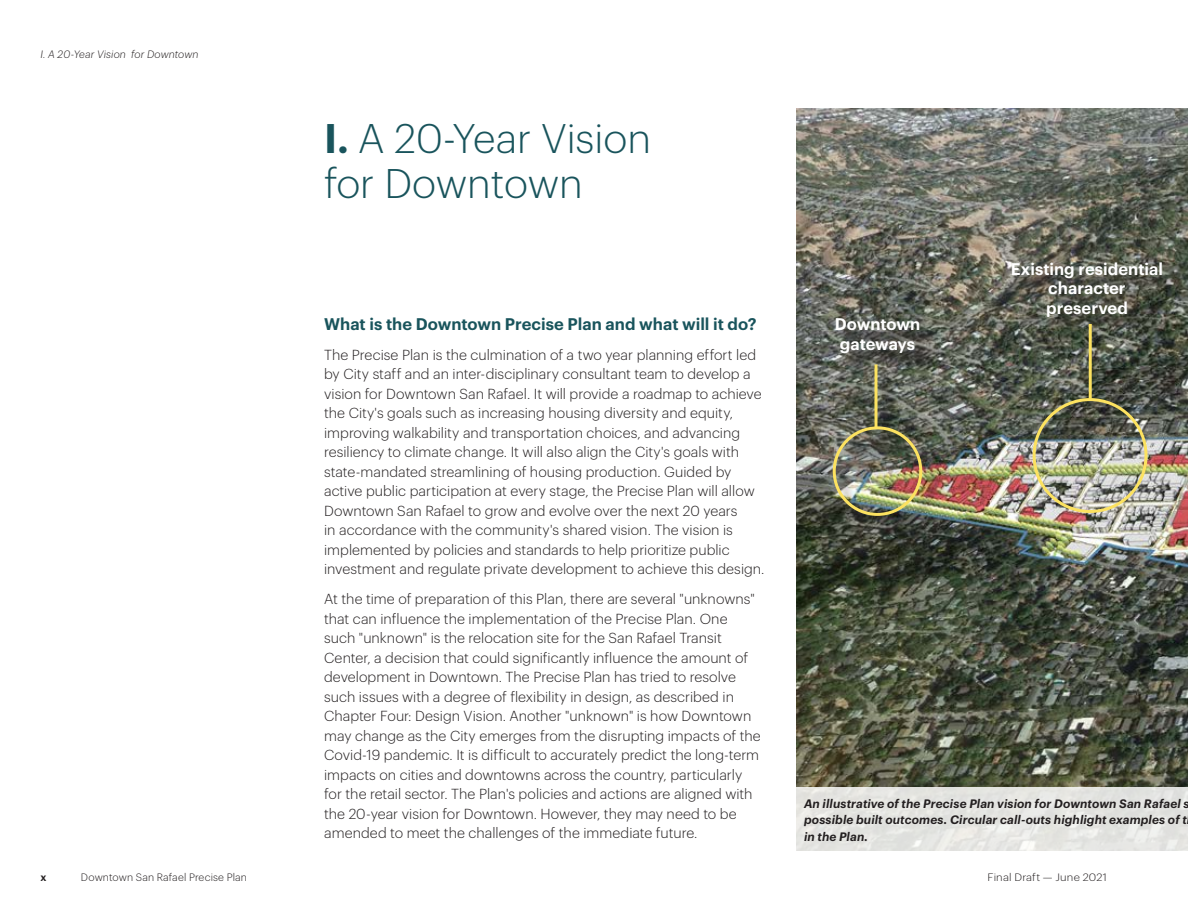
<style>
.page{position:relative;width:1188px;height:918px;background:#fff}
.page>*{position:absolute;margin:0;border:0;box-sizing:border-box;transform-origin:0 0}
.D01_Section_Title{font:300 40.5px/45px "Graphik";color:#19545c}
.D02_Intro{font:600 16.5px/19.5px "Graphik";color:#fff;text-align:center}
.D03_Subsection{font:600 16.5px "Graphik";color:#19545c}
.E01_Body_Text{font:300 14.25px/19.5px "Graphik";color:#231f20}
.F01_Caption{font:italic 600 12px/16.5px "Graphik";letter-spacing:.01em;color:#231f20}
.t1{font:300 10.5px "Graphik";letter-spacing:.015em;color:#231f20}
.t2{font:italic 300 10.5px "Graphik";letter-spacing:.01em;color:#231f20}
.t3{font:300 10.5px "Graphik";letter-spacing:.015em;color:#231f20;scale:1.07 1}
.t4{font:600 10.5px "Graphik";color:#231f20}
.s1{font-weight:600}
</style>
<div class="page">
<img style="left:796px;top:108px;width:392px;height:679px">
<svg style="left:796px;top:787px;width:392px;height:64px;background:#e4e5e1"></svg>
<div style="left:836px;top:321px;width:105px;height:214px;background:#231f20;opacity:.5"></div>
<div style="left:833px;top:426px;width:89px;height:90px;border:3px solid #fce260;border-radius:50%"></div>
<div style="left:838px;top:320px;width:100px;height:50px;background:#231f20;opacity:.75"></div>
<svg style="left:874px;top:364px;width:4px;height:63px"></svg>
<div style="left:1015px;top:264px;width:165px;height:70px;background:#231f20;opacity:.75"></div>
<div style="left:1033px;top:398px;width:115px;height:115px;border:3px solid #fce260;border-radius:50%"></div>
<hr style="left:1089px;top:324px;width:3px;height:75px;background:#fce260">
<p class="t2" style="left:40px;top:46px;width:160px">I. A 20-Year Vision for Downtown</p>
<p class="D01_Section_Title" style="left:324px;top:113px;width:328px"><span class="s1">I.</span> A 20-Year Vision for Downtown</p>
<p class="D03_Subsection" style="left:324px;top:311px;width:434px">What is the Downtown Precise Plan and what will it do?</p>
<p class="E01_Body_Text" style="left:324px;top:344px;width:442px">The Precise Plan is the culmination of a two year planning effort led by City staff and an inter-disciplinary consultant team to develop a vision for Downtown San Rafael. It will provide a roadmap to achieve the City's goals such as increasing housing diversity and equity, improving walkability and transportation choices, and advancing resiliency to climate change. It will also align the City's goals with state-mandated streamlining of housing production. Guided by active public participation at every stage, the Precise Plan will allow Downtown San Rafael to grow and evolve over the next 20 years<br>in accordance with the community's shared vision. The vision is implemented by policies and standards to help prioritize public investment and regulate private development to achieve this design.</p>
<p class="E01_Body_Text" style="left:324px;top:588px;width:438px">At the time of preparation of this Plan, there are several "unknowns" that can influence the implementation of the Precise Plan. One such "unknown" is the relocation site for the San Rafael Transit Center, a decision that could significantly influence the amount of development in Downtown. The Precise Plan has tried to resolve such issues with a degree of flexibility in design, as described in Chapter Four: Design Vision. Another "unknown" is how Downtown may change as the City emerges from the disrupting impacts of the Covid-19 pandemic. It is difficult to accurately predict the long-term impacts on cities and downtowns across the country, particularly for the retail sector. The Plan's policies and actions are aligned with the 20-year vision for Downtown. However, they may need to be amended to meet the challenges of the immediate future.</p>
<p class="D02_Intro" style="left:835px;top:313px;width:87px">Downtown gateways</p>
<p class="D02_Intro" style="left:1011px;top:257px;width:154px">Existing residential character preserved</p>
<p class="F01_Caption" style="left:804px;top:794px;width:387px">An illustrative of the Precise Plan vision for Downtown San Rafael s possible built outcomes. Circular call-outs highlight examples of t in the Plan.</p>
<p class="t4" style="left:40px;top:869px;width:8px">x</p>
<p class="t1" style="left:81px;top:870px;width:168px">Downtown San Rafael Precise Plan</p>
<p class="t3" style="left:987px;top:870px;width:113px">Final Draft — June 2021</p>
</div>
